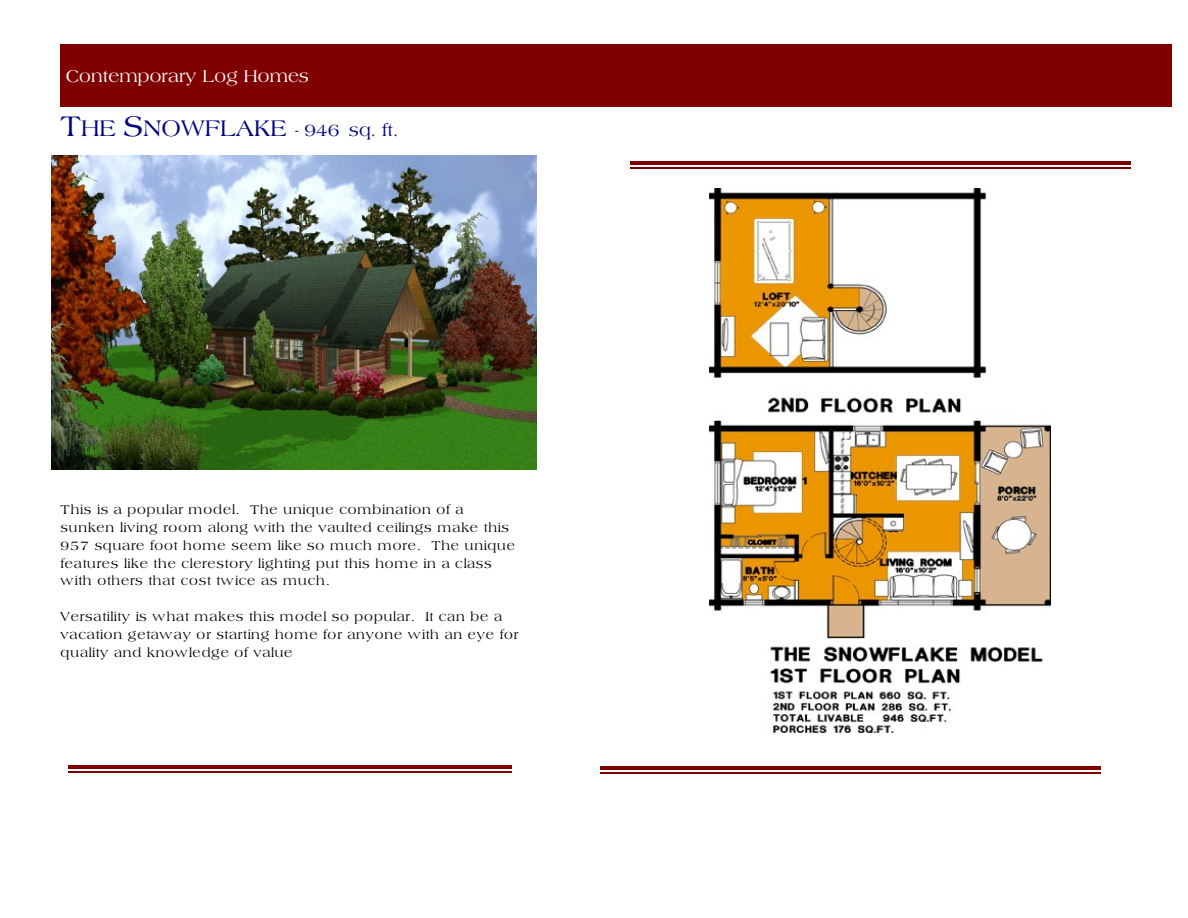
<style>
.page{position:relative;width:1188px;height:918px;background:#fff}
.page>*{position:absolute;margin:0;border:0;box-sizing:border-box;transform-origin:0 0}
.t1{font:24px "Americana BT";letter-spacing:.005em;color:#000080}
.t2{font:18px "Americana BT";letter-spacing:.01em;color:#fff}
.t3{font:13.5px/17.9px "Americana BT";letter-spacing:.06em;color:#000}
.s1{font-size:30px}
.s2{font-size:18px}
</style>
<div class="page">
<div style="left:60px;top:44px;width:1111px;height:63px;background:#800000"></div>
<img style="left:52px;top:155px;width:484px;height:315px">
<img style="left:710px;top:188px;width:340px;height:545px">
<hr style="left:68px;top:765px;width:443px;height:4px;background:#800000">
<hr style="left:68px;top:771px;width:443px;height:2px;background:#800000">
<hr style="left:630px;top:161px;width:500px;height:4px;background:#800000">
<hr style="left:630px;top:168px;width:500px;height:1px;background:#800000">
<hr style="left:600px;top:766px;width:501px;height:4px;background:#800000">
<hr style="left:600px;top:773px;width:501px;height:1px;background:#800000">
<h2 class="t2" style="left:66px;top:68px;width:245px">Contemporary Log Homes</h2>
<h1 class="t1" style="left:61px;top:118px;width:340px"><span class="s1">T</span>HE <span class="s1">S</span>NOWFLAKE <span class="s2">- 946 sq. ft.</span></h1>
<p class="t3" style="left:61px;top:502px;width:456px">This is a popular model. The unique combination of a sunken living room along with the vaulted ceilings make this 957 square foot home seem like so much more. The unique features like the clerestory lighting put this home in a class with others that cost twice as much.</p>
<p class="t3" style="left:61px;top:609px;width:459px">Versatility is what makes this model so popular. It can be a vacation getaway or starting home for anyone with an eye for quality and knowledge of value</p>
</div>
